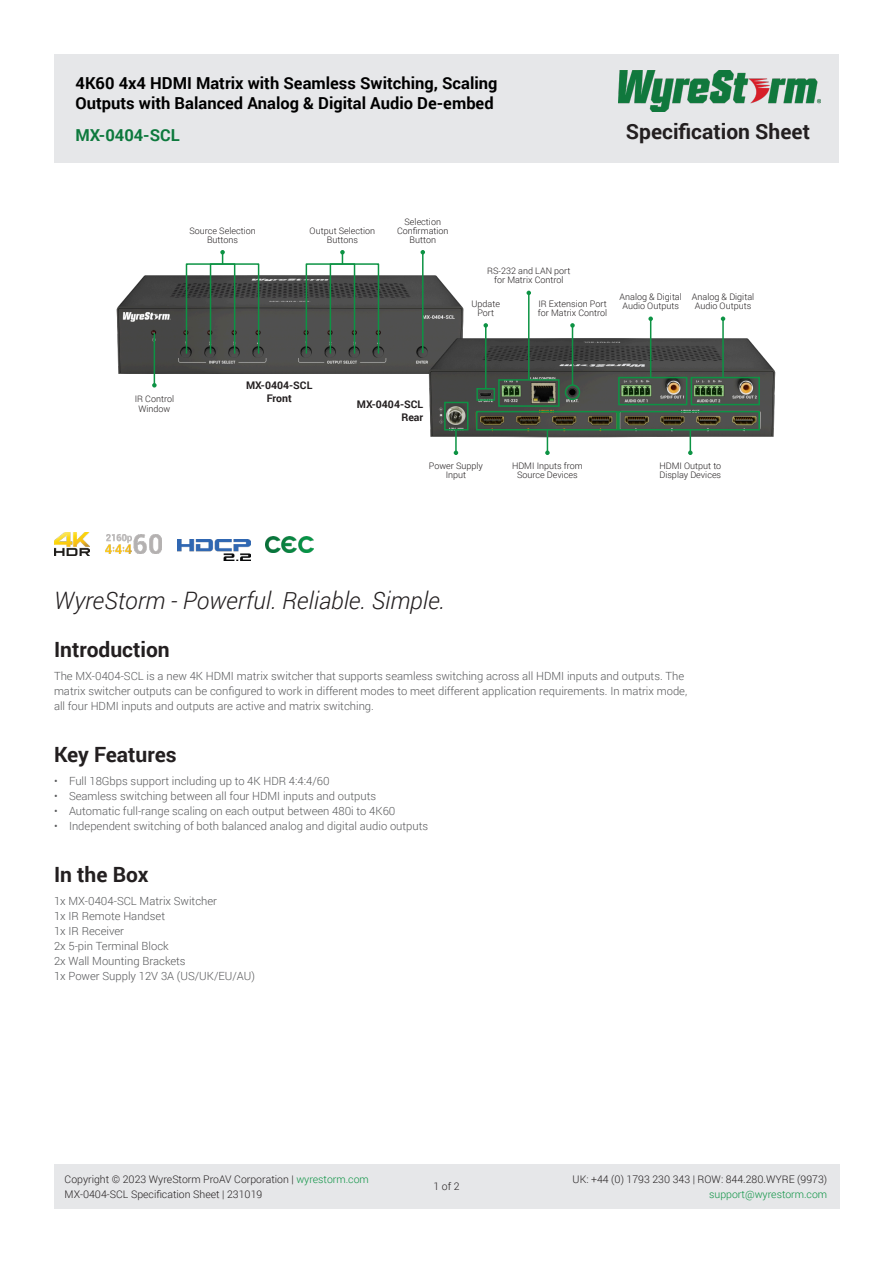
<style>
.page{position:relative;width:893px;height:1263px;background:#fff}
.page>*{position:absolute;margin:0;border:0;box-sizing:border-box;transform-origin:0 0}
.t1{font:italic 300 24px "Roboto";color:#231f20}
.t2{font:700 21px "Roboto";color:#231f20}
.t3{font:700 16.5px/19.5px "Roboto";color:#000}
.t4{font:700 16.5px "Roboto";color:#0d793d}
.t5{font:300 11.25px/15px "Roboto";color:#57585a}
.t6{font:300 11.25px "Roboto";color:#58595b}
.t7{font:300 11.25px/15px "Roboto";color:#565759}
.t8{font:300 10.5px/15px "Roboto";color:#231f20}
.t9{font:700 10.5px/12.6px "Roboto";color:#231f20;text-align:center}
.t10{font:300 10.5px "Roboto";color:#0d9344}
.t11{font:300 9px/9px "Roboto";color:#231f20;text-align:center}
.s1{color:#0d9344}
</style>
<div class="page">
<div style="left:54px;top:1164px;width:785px;height:45px;background:#e6e7e9"></div>
<img style="left:117px;top:251px;width:304px;height:137px">
<img style="left:348px;top:253px;width:428px;height:201px">
<div style="left:618px;top:411px;width:142px;height:19px;border:2px solid #0d9344"></div>
<div style="left:476px;top:411px;width:142px;height:19px;border:2px solid #0d9344"></div>
<div style="left:498px;top:379px;width:62px;height:28px;border:2px solid #0d9344"></div>
<div style="left:476px;top:388px;width:19px;height:13px;border:2px solid #0d9344"></div>
<div style="left:618px;top:377px;width:69px;height:28px;border:2px solid #0d9344"></div>
<div style="left:691px;top:377px;width:69px;height:28px;border:2px solid #0d9344"></div>
<div style="left:444px;top:402px;width:24px;height:28px;border:2px solid #0d9344"></div>
<div style="left:565px;top:384px;width:15px;height:16px;border:2px solid #0d9344;border-radius:50%"></div>
<svg style="left:152px;top:383px;width:5px;height:4px"></svg>
<hr style="left:154px;top:333px;width:1px;height:51px;background:#0d9344">
<svg style="left:454px;top:450px;width:4px;height:5px"></svg>
<hr style="left:455px;top:430px;width:2px;height:21px;background:#0d9344">
<svg style="left:545px;top:430px;width:5px;height:25px"></svg>
<svg style="left:688px;top:430px;width:5px;height:25px"></svg>
<svg style="left:421px;top:250px;width:4px;height:4px"></svg>
<hr style="left:422px;top:254px;width:2px;height:99px;background:#0d9344">
<svg style="left:721px;top:316px;width:4px;height:5px"></svg>
<hr style="left:722px;top:320px;width:2px;height:58px;background:#0d9344">
<svg style="left:648px;top:316px;width:5px;height:5px"></svg>
<hr style="left:650px;top:320px;width:1px;height:58px;background:#0d9344">
<svg style="left:527px;top:291px;width:4px;height:4px"></svg>
<hr style="left:528px;top:294px;width:2px;height:86px;background:#0d9344">
<svg style="left:570px;top:323px;width:5px;height:5px"></svg>
<hr style="left:572px;top:327px;width:1px;height:58px;background:#0d9344">
<svg style="left:483px;top:323px;width:5px;height:5px"></svg>
<hr style="left:485px;top:327px;width:1px;height:62px;background:#0d9344">
<svg style="left:220px;top:250px;width:5px;height:13px"></svg>
<svg style="left:340px;top:250px;width:5px;height:13px"></svg>
<div style="left:186px;top:263px;width:73px;height:91px;border:2px solid #0d9344"></div>
<div style="left:306px;top:263px;width:73px;height:91px;border:2px solid #0d9344"></div>
<div style="left:210px;top:263px;width:25px;height:91px;border:2px solid #0d9344"></div>
<div style="left:330px;top:263px;width:25px;height:91px;border:2px solid #0d9344"></div>
<div style="left:54px;top:54px;width:785px;height:108px;background:#e6e7e9"></div>
<img style="left:618px;top:71px;width:203px;height:41px">
<img style="left:177px;top:539px;width:73px;height:21px">
<img style="left:54px;top:533px;width:36px;height:23px">
<img style="left:106px;top:535px;width:56px;height:19px">
<img style="left:266px;top:536px;width:48px;height:16px">
<h3 class="t3" style="left:76px;top:73px;width:423px">4K60 4x4 HDMI Matrix with Seamless Switching, Scaling<br>Outputs with Balanced Analog &amp; Digital Audio De-embed</h3>
<h3 class="t4" style="left:76px;top:123px;width:106px">MX-0404-SCL</h3>
<h2 class="t2" style="left:626px;top:117px;width:186px">Specification Sheet</h2>
<p class="t11" style="left:189px;top:226px;width:68px">Source Selection<br>Buttons</p>
<p class="t11" style="left:310px;top:226px;width:67px">Output Selection<br>Buttons</p>
<p class="t11" style="left:397px;top:217px;width:53px">Selection<br>Confirmation<br>Button</p>
<p class="t11" style="left:487px;top:266px;width:85px">RS-232 and LAN port for Matrix Control</p>
<p class="t11" style="left:471px;top:299px;width:30px">Update<br>Port</p>
<p class="t11" style="left:538px;top:299px;width:71px;text-align:left">IR Extension Port for Matrix Control</p>
<p class="t11" style="left:619px;top:292px;width:64px">Analog &amp; Digital<br>Audio Outputs</p>
<p class="t11" style="left:692px;top:292px;width:64px">Analog &amp; Digital<br>Audio Outputs</p>
<p class="t11" style="left:135px;top:393px;width:41px;line-height:10.8px">IR Control<br>Window</p>
<p class="t9" style="left:246px;top:379px;width:68px">MX-0404-SCL<br>Front</p>
<p class="t9" style="left:357px;top:398px;width:68px;text-align:right">MX-0404-SCL<br>Rear</p>
<p class="t11" style="left:429px;top:461px;width:56px">Power Supply<br>Input</p>
<p class="t11" style="left:512px;top:461px;width:72px">HDMI Inputs from<br>Source Devices</p>
<p class="t11" style="left:659px;top:461px;width:63px;text-align:left">HDMI Output to<br>Display Devices</p>
<h1 class="t1" style="left:54px;top:584px;width:393px">WyreStorm - Powerful. Reliable. Simple.</h1>
<h2 class="t2" style="left:54px;top:635px;width:117px">Introduction</h2>
<p class="t5" style="left:54px;top:668px;width:635px">The MX-0404-SCL is a new 4K HDMI matrix switcher that supports seamless switching across all HDMI inputs and outputs. The matrix switcher outputs can be configured to work in different modes to meet different application requirements. In matrix mode, all four HDMI inputs and outputs are active and matrix switching.</p>
<h2 class="t2" style="left:54px;top:740px;width:124px">Key Features</h2>
<p class="t6" style="left:54px;top:773px;width:277px">• Full 18Gbps support including up to 4K HDR 4:4:4/60</p>
<p class="t6" style="left:54px;top:788px;width:324px">• Seamless switching between all four HDMI inputs and outputs</p>
<p class="t6" style="left:54px;top:803px;width:343px">• Automatic full-range scaling on each output between 480i to 4K60</p>
<p class="t6" style="left:54px;top:818px;width:376px">• Independent switching of both balanced analog and digital audio outputs</p>
<h2 class="t2" style="left:54px;top:860px;width:96px">In the Box</h2>
<p class="t7" style="left:54px;top:893px;width:203px">1x MX-0404-SCL Matrix Switcher<br>1x IR Remote Handset<br>1x IR Receiver<br>2x 5-pin Terminal Block<br>2x Wall Mounting Brackets<br>1x Power Supply 12V 3A (US/UK/EU/AU)</p>
<p class="t8" style="left:65px;top:1171px;width:306px">Copyright © 2023 WyreStorm ProAV Corporation | <span class="s1">wyrestorm.com<br></span>MX-0404-SCL Specification Sheet | 231019</p>
<p class="t8" style="left:573px;top:1171px;width:256px">UK: +44 (0) 1793 230 343 | ROW: 844.280.WYRE (9973)</p>
<p class="t8" style="left:433px;top:1179px;width:28px">1 of 2</p>
<p class="t10" style="left:709px;top:1187px;width:120px">support@wyrestorm.com</p>
</div>
